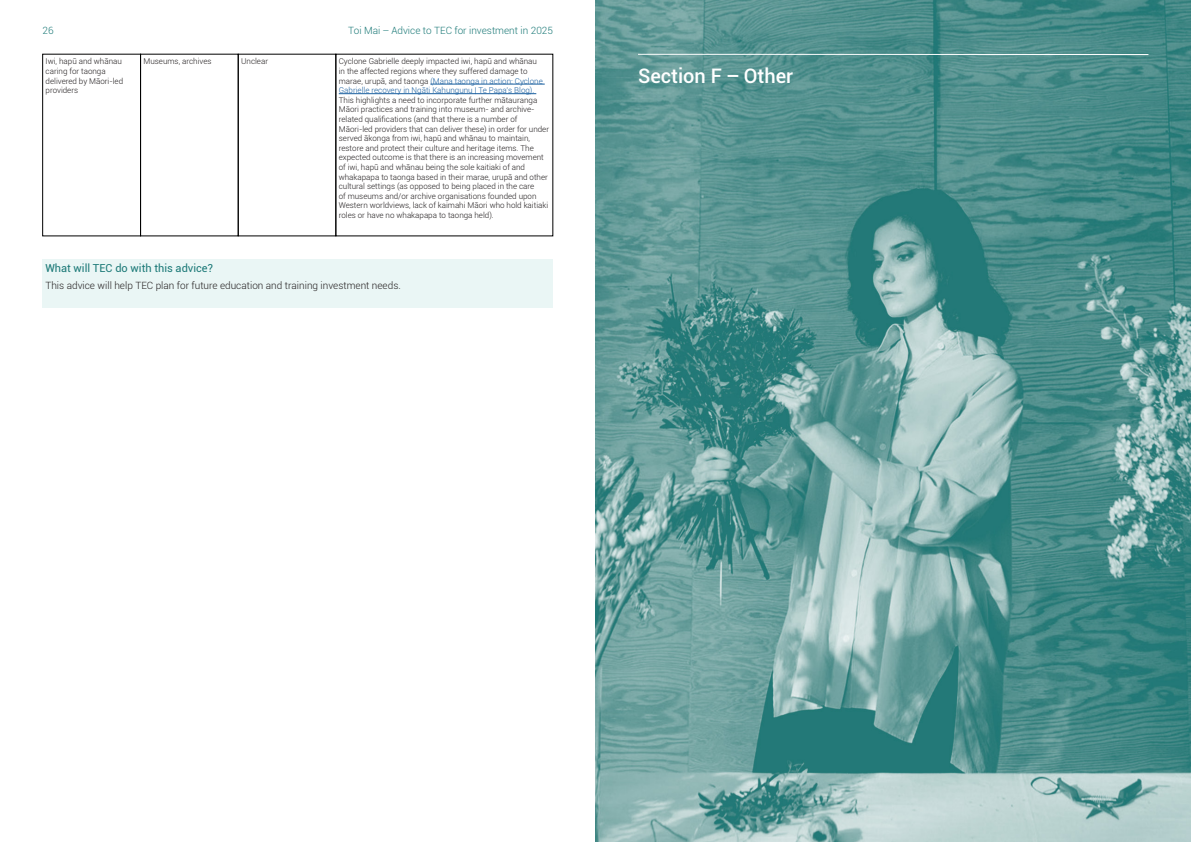
<style>
.page{position:relative;width:1191px;height:842px;background:#fff}
.page>*{position:absolute;margin:0;border:0;box-sizing:border-box;transform-origin:0 0}
.t1{font:500 20px "Roboto";color:#fff}
.Table_text{font:11px "Roboto";color:#1b7977}
.Table_text-2{font:300 10px "Roboto";color:#231f20}
.t2{font:300 10px "Roboto";color:#1b7977}
.Table_text-3{font:300 8px/9.6px "Roboto";color:#231f20}
.Paragraph_Style_1{font:300 8px/9.6px "Roboto";color:#231f20}
.s1{color:#175d9e}
</style>
<div class="page">
<img style="left:595px;top:0;width:596px;height:842px">
<div style="left:140px;top:54px;width:98px;height:182px;border:1px solid #000"></div>
<div style="left:238px;top:54px;width:98px;height:182px;border:1px solid #000"></div>
<hr style="left:430px;top:84px;width:115px;height:1px;background:#175d9e">
<hr style="left:339px;top:93px;width:197px;height:1px;background:#175d9e">
<div style="left:43px;top:259px;width:510px;height:49px;background:#eaf6f5"></div>
<hr style="left:638px;top:54px;width:510px;height:1px;background:#fff">
<p class="t2" style="left:43px;top:24px;width:13px">26</p>
<p class="t2" style="left:348px;top:24px;width:206px">Toi Mai – Advice to TEC for investment in 2025</p>
<p class="Paragraph_Style_1" style="left:46px;top:56px;width:79px">Iwi, hapū and whānau caring for taonga delivered by Māori-led providers</p>
<p class="Table_text-3" style="left:143px;top:56px;width:70px">Museums, archives</p>
<p class="Paragraph_Style_1" style="left:241px;top:56px;width:28px">Unclear</p>
<p class="Table_text-3" style="left:339px;top:56px;width:212px">Cyclone Gabrielle deeply impacted iwi, hapū and whānau<br>in the affected regions where they suffered damage to marae, urupā, and taonga <span class="s1">(Mana taonga in action: Cyclone Gabrielle recovery in Ngāti Kahungunu | Te Papa’s Blog).<br></span>This highlights a need to incorporate further mātauranga Māori practices and training into museum- and archive&shy;related qualifications (and that there is a number of Māori-led providers that can deliver these) in order for under served ākonga from iwi, hapū and whānau to maintain, restore and protect their culture and heritage items. The expected outcome is that there is an increasing movement of iwi, hapū and whānau being the sole kaitiaki of and whakapapa to taonga based in their marae, urupā and other cultural settings (as opposed to being placed in the care<br>of museums and/or archive organisations founded upon Western worldviews, lack of kaimahi Māori who hold kaitiaki roles or have no whakapapa to taonga held).</p>
<p class="Table_text" style="left:45px;top:260px;width:169px">What will TEC do with this advice?</p>
<p class="Table_text-2" style="left:45px;top:279px;width:357px">This advice will help TEC plan for future education and training investment needs.</p>
<p class="t1" style="left:638px;top:62px;width:157px">Section F – Other</p>
</div>
